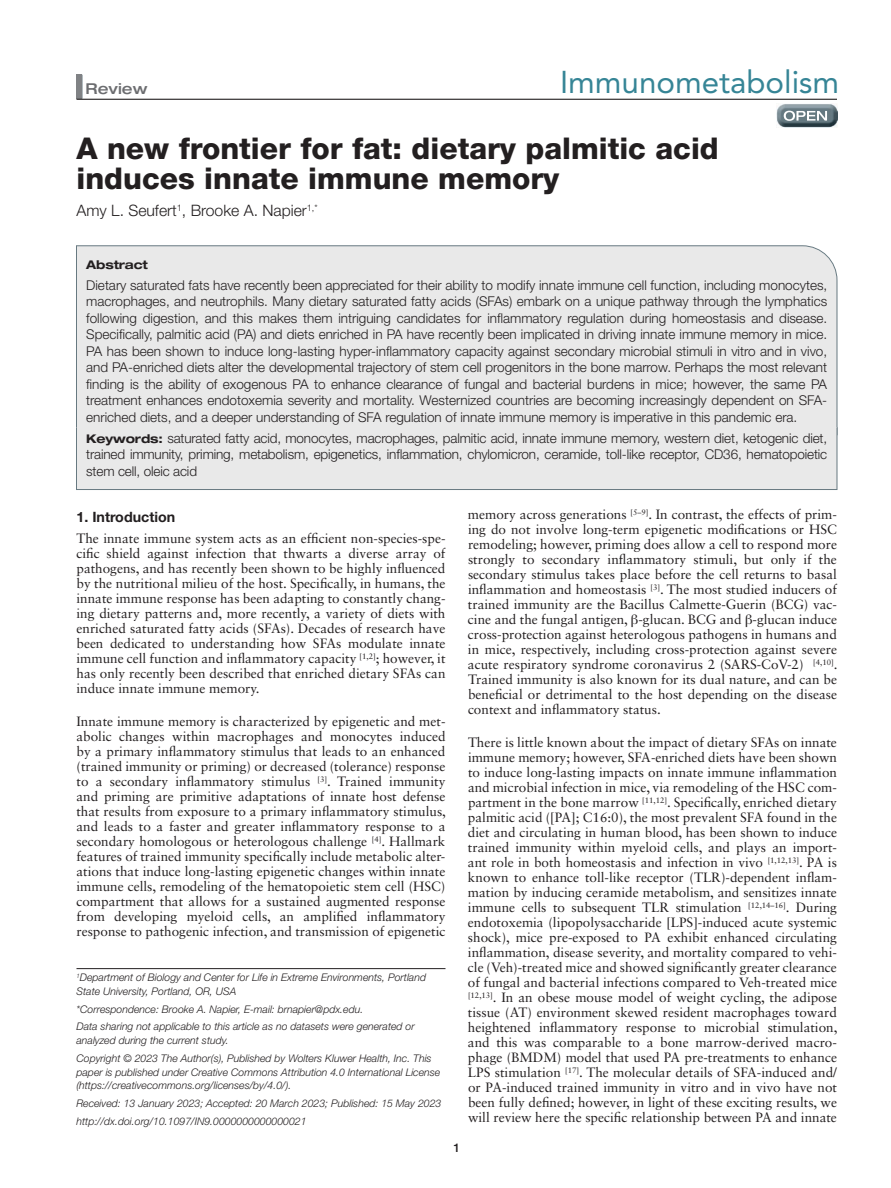
<style>
.page{position:relative;width:891px;height:1188px;background:#fff}
.page>*{position:absolute;margin:0;border:0;box-sizing:border-box;transform-origin:0 0}
.t1{font:31.35px "Avenir";color:#368596}
.t2{font:800 30px/30px "Helvetica Neue LT Std";color:#231f20}
.t3{font:300 15.75px "Helvetica Neue LT Std";color:#231f20}
.t4{font:500 expanded 15px "Helvetica Neue LT Std";color:#6c6d70}
.t5{font:700 14.25px "Helvetica Neue LT Std";color:#231f20}
.t6{font:13.5px/15px "Sabon LT Std";color:#231f20;text-align:justify}
.t7{font:300 13.5px/16.5px "Helvetica Neue LT Std";letter-spacing:-.005em;color:#231f20;text-align:justify}
.t8{font:700 expanded 12px "Helvetica Neue LT Std";letter-spacing:-.01em;color:#231f20}
.t9{font:500 12px "Helvetica Neue LT Std";color:#231f20}
.t10{font:italic 300 10.5px/18px "Helvetica Neue LT Std";color:#231f20}
.s1{font-weight:700;font-stretch:expanded;font-size:12px}
.s2{font-family:"Gandhari Unicode"}
</style>
<div class="page">
<div style="left:76px;top:74px;width:6px;height:25px;background:#808285"></div>
<hr style="left:76px;top:99px;width:761px;height:1px;background:#231f20">
<img style="left:776px;top:104px;width:61px;height:24px">
<svg style="left:784px;top:111px;width:43px;height:10px"></svg>
<div style="left:76px;top:245px;width:762px;height:191px;background:#e9e9e9"></div>
<div style="left:76px;top:427px;width:761px;height:63px;background:#e9e9e9"></div>
<div style="left:76px;top:427px;width:761px;height:63px;border:1px solid #677981"></div>
<hr style="left:76px;top:968px;width:370px;height:1px;background:#231f20">
<p class="t4" style="left:86px;top:80px;width:63px">Review</p>
<h1 class="t1" style="left:560px;top:64px;width:281px">Immunometabolism</h1>
<h2 class="t2" style="left:76px;top:134px;width:644px">A new frontier for fat: dietary palmitic acid induces innate immune memory</h2>
<p class="t3" style="left:76px;top:201px;width:243px">Amy L. Seufert<sup>1</sup>, Brooke A. Napier<sup>1,*</sup></p>
<p class="t8" style="left:86px;top:257px;width:63px">Abstract</p>
<p class="t7" style="left:86px;top:277px;width:743px">Dietary saturated fats have recently been appreciated for their ability to modify innate immune cell function, including monocytes, macrophages, and neutrophils. Many dietary saturated fatty acids (SFAs) embark on a unique pathway through the lymphatics following digestion, and this makes them intriguing candidates for inflammatory regulation during homeostasis and disease.<br>Specifically, palmitic acid (PA) and diets enriched in PA have recently been implicated in driving innate immune memory in mice.<br>PA has been shown to induce long-lasting hyper-inflammatory capacity against secondary microbial stimuli in vitro and in vivo, and PA-enriched diets alter the developmental trajectory of stem cell progenitors in the bone marrow. Perhaps the most relevant finding is the ability of exogenous PA to enhance clearance of fungal and bacterial burdens in mice; however, the same PA treatment enhances endotoxemia severity and mortality. Westernized countries are becoming increasingly dependent on SFA&shy;enriched diets, and a deeper understanding of SFA regulation of innate immune memory is imperative in this pandemic era.</p>
<p class="t7" style="left:86px;top:430px;width:743px"><span class="s1">Keywords:</span> saturated fatty acid, monocytes, macrophages, palmitic acid, innate immune memory, western diet, ketogenic diet, trained immunity, priming, metabolism, epigenetics, inflammation, chylomicron, ceramide, toll-like receptor, CD36, hematopoietic stem cell, oleic acid</p>
<p class="t5" style="left:76px;top:509px;width:100px">1. Introduction</p>
<p class="t6" style="left:76px;top:531px;width:371px">The innate immune system acts as an efficient non-species-spe&shy;cific shield against infection that thwarts a diverse array of pathogens, and has recently been shown to be highly influenced by the nutritional milieu of the host. Specifically, in humans, the innate immune response has been adapting to constantly chang&shy;ing dietary patterns and, more recently, a variety of diets with enriched saturated fatty acids (SFAs). Decades of research have been dedicated to understanding how SFAs modulate innate immune cell function and inflammatory capacity <sup>[1,2]</sup>; however, it has only recently been described that enriched dietary SFAs can induce innate immune memory.</p>
<p class="t6" style="left:76px;top:714px;width:371px">Innate immune memory is characterized by epigenetic and met&shy;abolic changes within macrophages and monocytes induced by a primary inflammatory stimulus that leads to an enhanced (trained immunity or priming) or decreased (tolerance) response to a secondary inflammatory stimulus <sup>[3]</sup>. Trained immunity and priming are primitive adaptations of innate host defense that results from exposure to a primary inflammatory stimulus, and leads to a faster and greater inflammatory response to a secondary homologous or heterologous challenge <sup>[4]</sup>. Hallmark features of trained immunity specifically include metabolic alter&shy;ations that induce long-lasting epigenetic changes within innate immune cells, remodeling of the hematopoietic stem cell (HSC) compartment that allows for a sustained augmented response from developing myeloid cells, an amplified inflammatory response to pathogenic infection, and transmission of epigenetic</p>
<p class="t6" style="left:468px;top:507px;width:371px">memory across generations <sup>[5–9]</sup>. In contrast, the effects of prim&shy;ing do not involve long-term epigenetic modifications or HSC remodeling; however, priming does allow a cell to respond more strongly to secondary inflammatory stimuli, but only if the secondary stimulus takes place before the cell returns to basal inflammation and homeostasis <sup>[3]</sup>. The most studied inducers of trained immunity are the Bacillus Calmette-Guerin (BCG) vac&shy;cine and the fungal antigen, <span class="s2">β</span>-glucan. BCG and <span class="s2">β</span>-glucan induce cross-protection against heterologous pathogens in humans and in mice, respectively, including cross-protection against severe acute respiratory syndrome coronavirus 2 (SARS-CoV-2) <sup>[4,10]</sup>.<br>Trained immunity is also known for its dual nature, and can be beneficial or detrimental to the host depending on the disease context and inflammatory status.</p>
<p class="t6" style="left:468px;top:735px;width:371px">There is little known about the impact of dietary SFAs on innate immune memory; however, SFA-enriched diets have been shown to induce long-lasting impacts on innate immune inflammation and microbial infection in mice, via remodeling of the HSC com&shy;partment in the bone marrow <sup>[11,12]</sup>. Specifically, enriched dietary palmitic acid ([PA]; C16:0), the most prevalent SFA found in the diet and circulating in human blood, has been shown to induce trained immunity within myeloid cells, and plays an import&shy;ant role in both homeostasis and infection in vivo <sup>[1,12,13]</sup>. PA is known to enhance toll-like receptor (TLR)-dependent inflam&shy;mation by inducing ceramide metabolism, and sensitizes innate immune cells to subsequent TLR stimulation <sup>[12,14–16]</sup>. During endotoxemia (lipopolysaccharide [LPS]-induced acute systemic shock), mice pre-exposed to PA exhibit enhanced circulating inflammation, disease severity, and mortality compared to vehi&shy;cle (Veh)-treated mice and showed significantly greater clearance of fungal and bacterial infections compared to Veh-treated mice <sup>[12,13]</sup>. In an obese mouse model of weight cycling, the adipose tissue (AT) environment skewed resident macrophages toward heightened inflammatory response to microbial stimulation, and this was comparable to a bone marrow-derived macro&shy;phage (BMDM) model that used PA pre-treatments to enhance LPS stimulation <sup>[17]</sup>. The molecular details of SFA-induced and/ or PA-induced trained immunity in vitro and in vivo have not been fully defined; however, in light of these exciting results, we will review here the specific relationship between PA and innate</p>
<p class="t10" style="left:76px;top:970px;width:351px;line-height:13.5px"><sup>1</sup>Department of Biology and Center for Life in Extreme Environments, Portland<br>State University, Portland, OR, USA</p>
<p class="t10" style="left:77px;top:1000px;width:340px">*Correspondence: Brooke A. Napier, E-mail: brnapier@pdx.edu.<br>Data sharing not applicable to this article as no datasets were generated or</p>
<p class="t10" style="left:77px;top:1031px;width:357px">analyzed during the current study.<br>Copyright © 2023 The Author(s), Published by Wolters Kluwer Health, Inc. This</p>
<p class="t10" style="left:77px;top:1065px;width:365px;line-height:13.5px">paper is published under Creative Commons Attribution 4.0 International License (https://creativecommons.org/licenses/by/4.0/).</p>
<p class="t10" style="left:77px;top:1094px;width:366px">Received: 13 January 2023; Accepted: 20 March 2023; Published: 15 May 2023 http://dx.doi.org/10.1097/IN9.0000000000000021</p>
<p class="t9" style="left:453px;top:1140px;width:8px">1</p>
</div>
